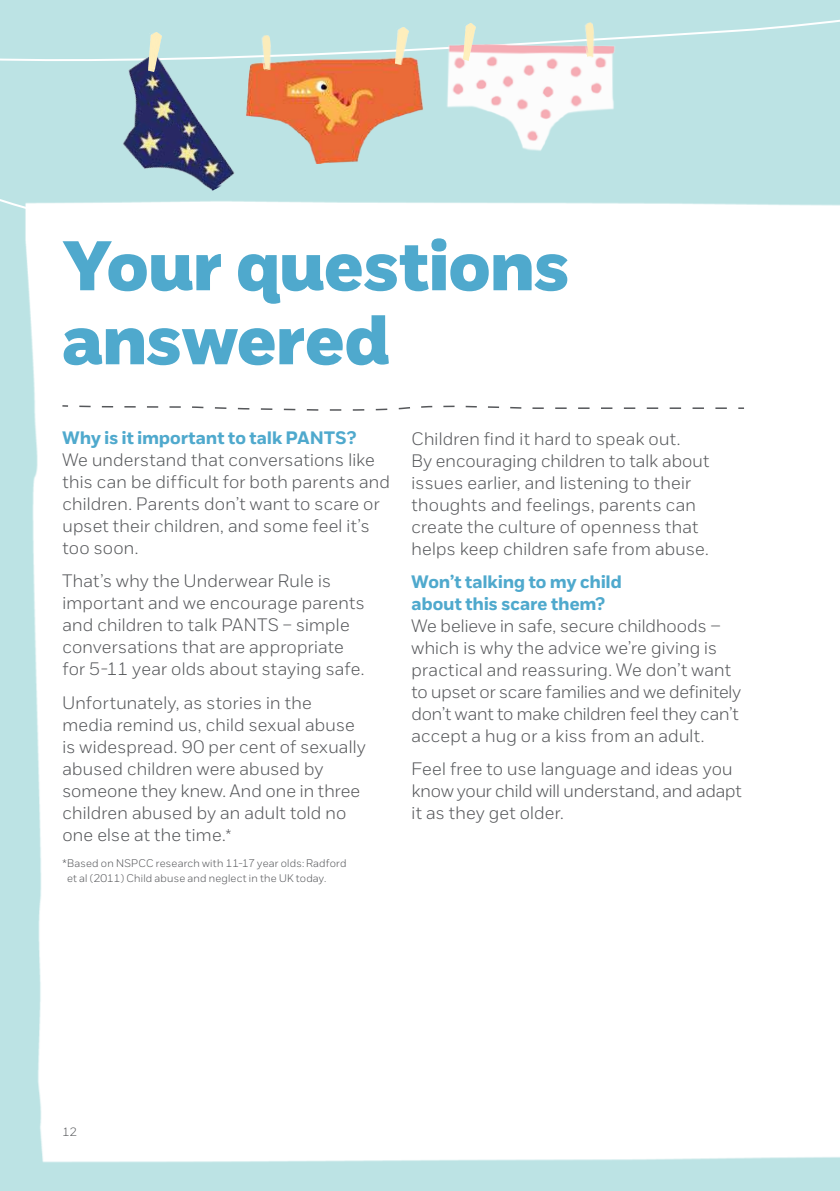
<style>
.page{position:relative;width:840px;height:1191px;background:#fff}
.page>*{position:absolute;margin:0;border:0;box-sizing:border-box;transform-origin:0 0}
.t1{font:70px/74px "NSPCC Headline";color:#4fa9cd}
.t2{font:300 18px/22px "NSPCC";letter-spacing:.015em;color:#55575a}
.t3{font:700 18px/22px "NSPCC";letter-spacing:.015em;color:#4fa9cd}
.t4{font:300 12px "NSPCC";color:#55575a}
.t5{font:300 11px/14.6px "NSPCC";letter-spacing:.02em;color:#55575a}
.s1{font-size:14px}
</style>
<div class="page">
<img style="left:0;top:65px;width:839px;height:1126px">
<div style="left:0;top:0;width:839px;height:65px;background:#bce3e4"></div>
<img style="left:247px;top:44px;width:207px;height:120px">
<img style="left:441px;top:25px;width:223px;height:135px">
<img style="left:75px;top:24px;width:172px;height:198px">
<img style="left:580px;top:22px;width:18px;height:36px">
<img style="left:463px;top:24px;width:12px;height:37px">
<img style="left:395px;top:28px;width:13px;height:37px">
<img style="left:258px;top:35px;width:17px;height:36px">
<img style="left:148px;top:32px;width:13px;height:39px">
<svg style="left:61px;top:404px;width:684px;height:7px"></svg>
<h1 class="t1" style="left:62px;top:228px;width:508px">Your questions answered</h1>
<p class="t3" style="left:62px;top:426px;width:295px">Why is it important to talk PANTS?</p>
<p class="t2" style="left:62px;top:448px;width:329px">We understand that conversations like this can be difficult for both parents and children. Parents don’t want to scare or upset their children, and some feel it’s too soon.</p>
<p class="t2" style="left:62px;top:570px;width:304px">That’s why the Underwear Rule is important and we encourage parents and children to talk PANTS – simple conversations that are appropriate for 5-11 year olds about staying safe.</p>
<p class="t2" style="left:62px;top:691px;width:304px">Unfortunately, as stories in the media remind us, child sexual abuse is widespread. 90 per cent of sexually abused children were abused by someone they knew. And one in three children abused by an adult told no one else at the time.<span class="s1">*</span></p>
<p class="t5" style="left:67px;top:856px;width:281px;text-indent:-5px">*Based on NSPCC research with 11-17 year olds: Radford et al (2011) Child abuse and neglect in the UK today.</p>
<p class="t2" style="left:411px;top:427px;width:299px">Children find it hard to speak out.<br>By encouraging children to talk about issues earlier, and listening to their thoughts and feelings, parents can create the culture of openness that helps keep children safe from abuse.</p>
<p class="t3" style="left:411px;top:570px;width:212px">Won’t talking to my child about this scare them?</p>
<p class="t2" style="left:411px;top:614px;width:331px">We believe in safe, secure childhoods – which is why the advice we’re giving is practical and reassuring. We don’t want to upset or scare families and we definitely don’t want to make children feel they can’t accept a hug or a kiss from an adult.</p>
<p class="t2" style="left:411px;top:758px;width:331px">Feel free to use language and ideas you know your child will understand, and adapt it as they get older.</p>
<p class="t4" style="left:62px;top:1124px;width:16px">12</p>
</div>
